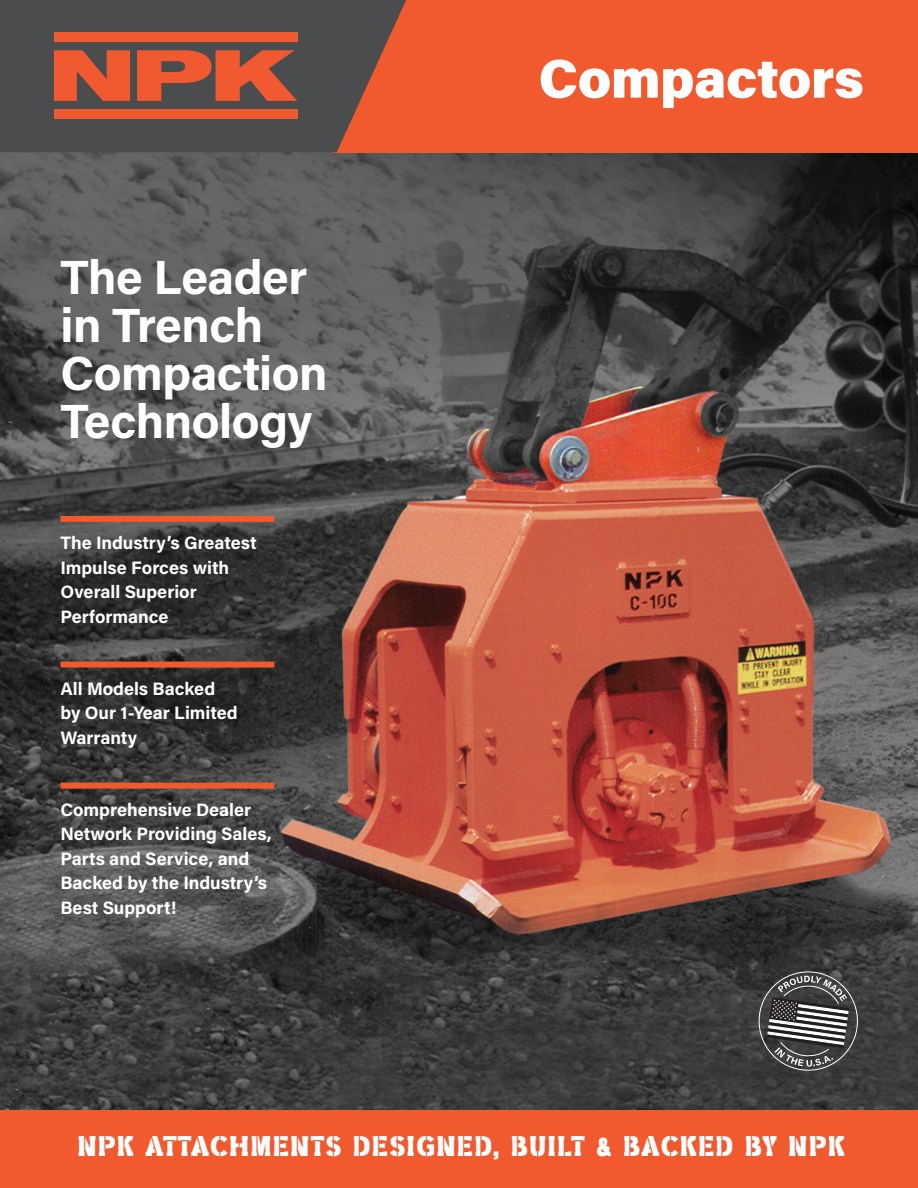
<style>
.page{position:relative;width:918px;height:1188px;background:#fff}
.page>*{position:absolute;margin:0;border:0;box-sizing:border-box;transform-origin:0 0}
.t1{font:900 54.45px "Acumin Pro";letter-spacing:-.01em;color:#fff}
.t2{font:700 48px/48px "Acumin Pro";letter-spacing:-.01em;color:#fff}
.t3{font:28.5px "Milan Stencil";letter-spacing:.04em;color:#fff}
.t4{font:700 18px/24.6px "Acumin Pro";color:#fff}
</style>
<div class="page">
<img style="left:0;top:152px;width:918px;height:958px">
<div style="left:333px;top:0;width:585px;height:152px;background:#f1592f"></div>
<div style="left:0;top:1110px;width:918px;height:78px;background:#f1592f"></div>
<svg style="left:0;top:0;width:406px;height:152px;background:#5f4d49"></svg>
<div style="left:54px;top:33px;width:243px;height:9px;background:#f15a31"></div>
<div style="left:54px;top:109px;width:243px;height:10px;background:#f15a31"></div>
<svg style="left:54px;top:50px;width:76px;height:51px;background:#d05736"></svg>
<svg style="left:137px;top:50px;width:160px;height:51px;background:#b7553a"></svg>
<div style="left:60px;top:516px;width:214px;height:6px;background:#f1592f"></div>
<div style="left:60px;top:662px;width:214px;height:6px;background:#f1592f"></div>
<div style="left:60px;top:783px;width:214px;height:6px;background:#f1592f"></div>
<svg style="left:756px;top:969px;width:105px;height:105px;background:#5b5a5a"></svg>
<p class="t2" style="left:60px;top:252px;width:269px">The Leader in Trench<br>Compaction<br>Technology</p>
<p class="t4" style="left:60px;top:530px;width:198px">The Industry’s Greatest<br>Impulse Forces with<br>Overall Superior<br>Performance</p>
<p class="t4" style="left:60px;top:675px;width:179px">All Models Backed by Our 1-Year Limited<br>Warranty</p>
<p class="t4" style="left:60px;top:796px;width:213px">Comprehensive Dealer<br>Network Providing Sales,<br>Parts and Service, and<br>Backed by the Industry’s<br>Best Support!</p>
<p class="t1" style="left:539px;top:40px;width:327px">Compactors</p>
<p class="t3" style="left:77px;top:1135px;width:769px">NPK ATTACHMENTS DESIGNED, BUILT &amp; BACKED BY NPK</p>
</div>
